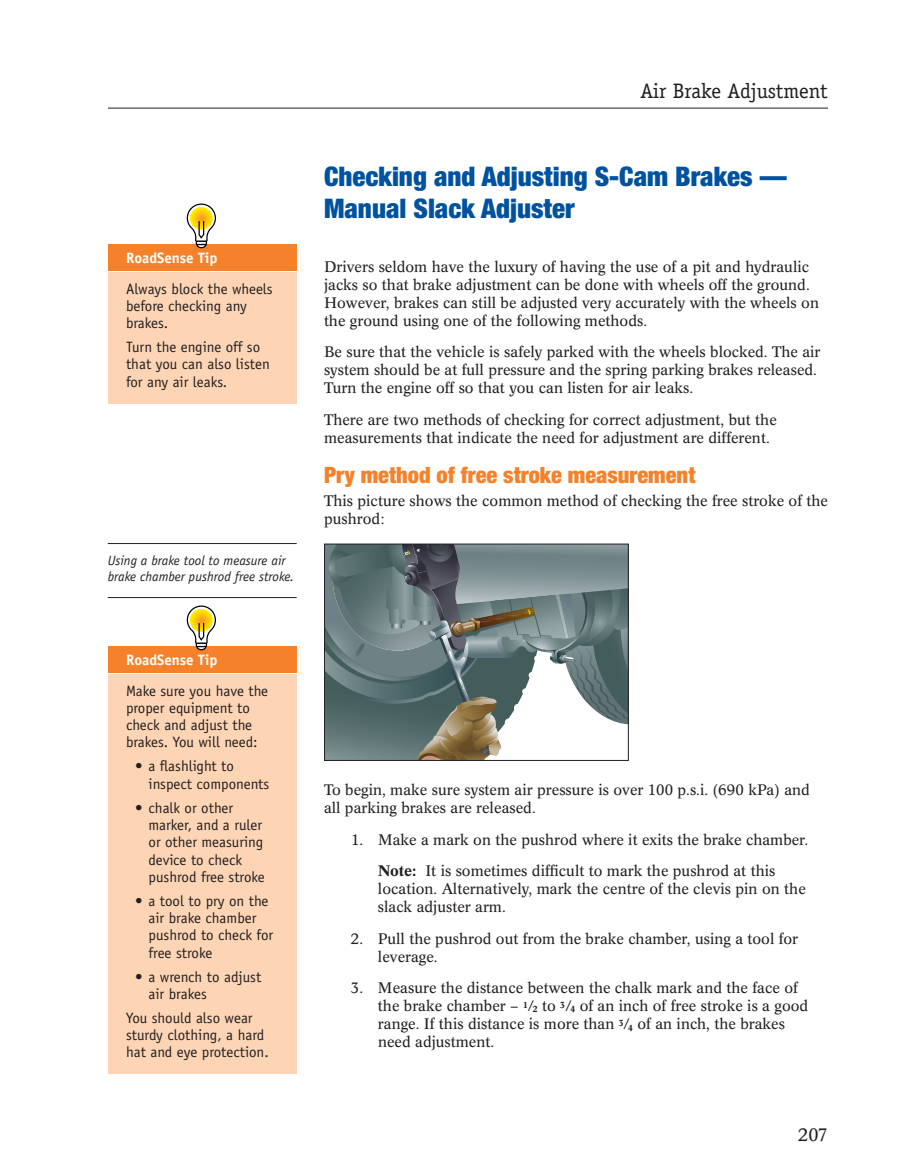
<style>
.page{position:relative;width:918px;height:1175px;background:#fff}
.page>*{position:absolute;margin:0;border:0;box-sizing:border-box;transform-origin:0 0}
.t1{font:900 condensed 27px/31.5px "Helvetica Neue";color:#00529f}
.t2{font:900 condensed 22.5px "Helvetica Neue";color:#f5822a}
.t3{font:21px "Officina Serif";color:#231f20}
.t4{font:18px "Concorde BE";color:#231f20}
.t5{font:15px/18px "Concorde BE";color:#231f20}
.t6{font:15px/17.2px "Officina Sans";color:#231f20}
.t7{font:700 15px "Officina Sans";color:#fff}
.t8{font:italic 13.5px/16.5px "Officina Sans";color:#231f20}
.s1{font-weight:500}
.s2{font-weight:500;font-size:8.7px}
</style>
<div class="page">
<hr style="left:108px;top:108px;width:720px;height:1px;background:#231f20">
<hr style="left:108px;top:543px;width:189px;height:1px;background:#231f20">
<hr style="left:108px;top:597px;width:189px;height:1px;background:#231f20">
<div style="left:108px;top:674px;width:189px;height:399px;background:#fdd5b5"></div>
<div style="left:108px;top:646px;width:189px;height:26px;background:#f5822a"></div>
<svg style="left:187px;top:605px;width:29px;height:46px"></svg>
<svg style="left:324px;top:544px;width:304px;height:216px;background:#778483"></svg>
<div style="left:108px;top:272px;width:189px;height:132px;background:#fdd5b5"></div>
<div style="left:108px;top:244px;width:189px;height:26px;background:#f5822a"></div>
<svg style="left:187px;top:203px;width:29px;height:46px"></svg>
<p class="t7" style="left:126px;top:252px;width:93px">RoadSense Tip</p>
<p class="t6" style="left:126px;top:281px;width:148px">Always block the wheels before checking any brakes.</p>
<p class="t6" style="left:126px;top:340px;width:145px">Turn the engine off so that you can also listen for any air leaks.</p>
<p class="t8" style="left:108px;top:553px;width:188px">Using a brake tool to measure air brake chamber pushrod free stroke.</p>
<p class="t7" style="left:126px;top:654px;width:93px">RoadSense Tip</p>
<p class="t6" style="left:126px;top:683px;width:144px">Make sure you have the proper equipment to check and adjust the brakes. You will need:</p>
<p class="t6" style="left:148px;top:759px;width:122px;text-indent:-14px">• a flashlight to inspect components</p>
<p class="t6" style="left:148px;top:800px;width:118px;text-indent:-14px">• chalk or other marker, and a ruler or other measuring device to check pushrod free stroke</p>
<p class="t6" style="left:148px;top:893px;width:126px;text-indent:-14px">• a tool to pry on the air brake chamber pushrod to check for free stroke</p>
<p class="t6" style="left:148px;top:969px;width:114px;text-indent:-14px">• a wrench to adjust air brakes</p>
<p class="t6" style="left:126px;top:1010px;width:144px">You should also wear sturdy clothing, a hard hat and eye protection.</p>
<h3 class="t3" style="left:640px;top:83px;width:189px">Air Brake Adjustment</h3>
<h1 class="t1" style="left:324px;top:163px;width:464px">Checking and Adjusting S-Cam Brakes —<br>Manual Slack Adjuster</h1>
<p class="t5" style="left:324px;top:259px;width:497px">Drivers seldom have the luxury of having the use of a pit and hydraulic jacks so that brake adjustment can be done with wheels off the ground.<br>However, brakes can still be adjusted very accurately with the wheels on the ground using one of the following methods.</p>
<p class="t5" style="left:324px;top:344px;width:498px">Be sure that the vehicle is safely parked with the wheels blocked. The air system should be at full pressure and the spring parking brakes released.<br>Turn the engine off so that you can listen for air leaks.</p>
<p class="t5" style="left:324px;top:412px;width:454px">There are two methods of checking for correct adjustment, but the measurements that indicate the need for adjustment are different.</p>
<h2 class="t2" style="left:324px;top:467px;width:373px">Pry method of free stroke measurement</h2>
<p class="t5" style="left:324px;top:493px;width:506px">This picture shows the common method of checking the free stroke of the pushrod:</p>
<p class="t5" style="left:324px;top:782px;width:488px">To begin, make sure system air pressure is over 100 p.s.i. (690 kPa) and all parking brakes are released.</p>
<p class="t5" style="left:351px;top:825px;width:459px;line-height:31.5px;text-align:center">1. Make a mark on the pushrod where it exits the brake chamber.<br><span class="s1">Note:</span> It is sometimes difficult to mark the pushrod at this</p>
<p class="t5" style="left:378px;top:881px;width:429px">location. Alternatively, mark the centre of the clevis pin on the slack adjuster arm.</p>
<p class="t5" style="left:378px;top:930px;width:422px;text-indent:-27px">2. Pull the pushrod out from the brake chamber, using a tool for leverage.</p>
<p class="t5" style="left:378px;top:980px;width:432px;text-indent:-27px">3. Measure the distance between the chalk mark and the face of the brake chamber – <sup>1</sup>/<span class="s2">2</span> to <sup>3</sup>/<span class="s2">4</span> of an inch of free stroke is a good range. If this distance is more than <sup>3</sup>/<sub>4</sub> of an inch, the brakes need adjustment.</p>
<p class="t4" style="left:798px;top:1127px;width:31px">207</p>
</div>
